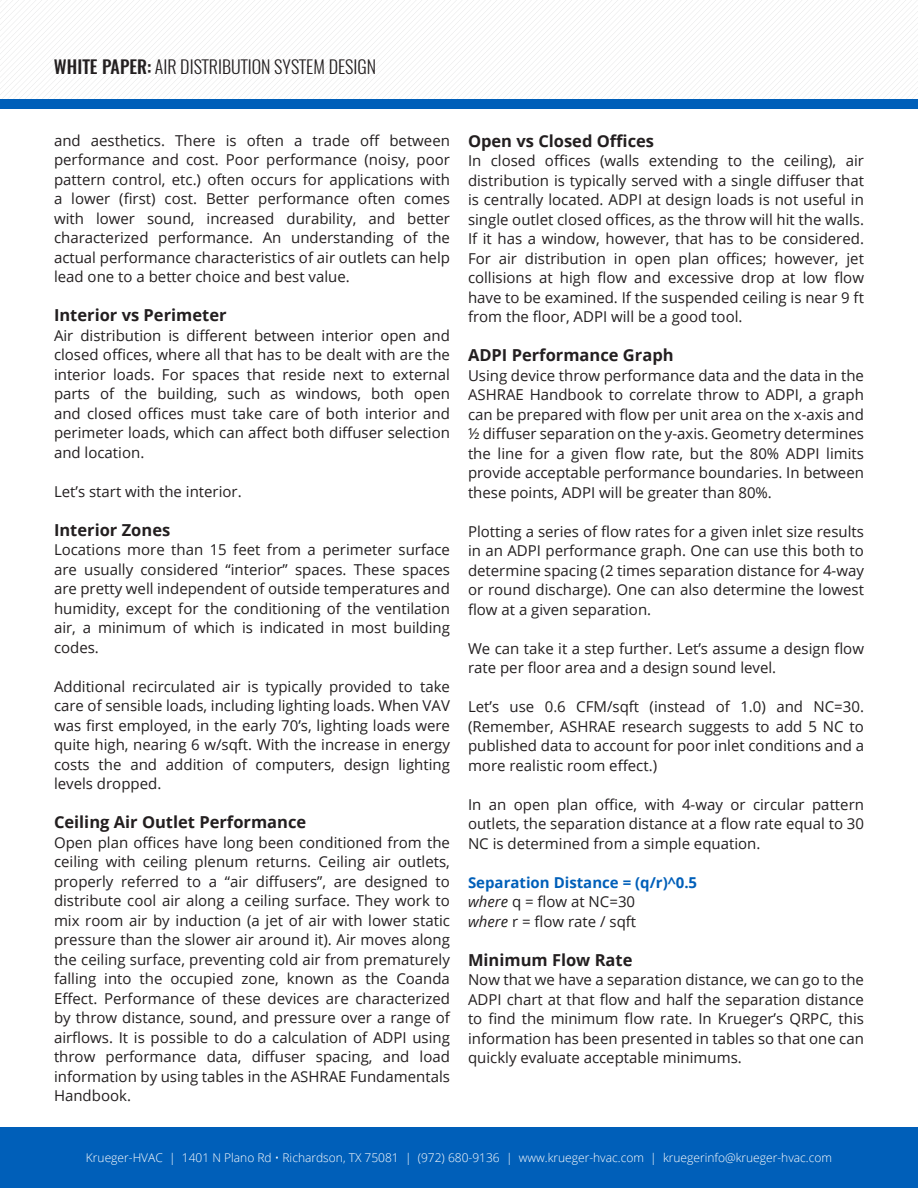
<style>
.page{position:relative;width:918px;height:1188px;background:#fff}
.page>*{position:absolute;margin:0;border:0;box-sizing:border-box;transform-origin:0 0}
.t1{font:300 18px "Oswald";color:#231f20}
.t2{font:700 16.5px "Open Sans";color:#231f20}
.t3{font:15px/19.5px "Open Sans";color:#231f20;text-align:justify}
.t4{font:700 15px "Open Sans";color:#005fb9}
.t5{font:300 12px "Open Sans";color:#fff}
.s1{font-weight:500}
.s2{font-style:italic}
</style>
<div class="page">
<img style="left:0;top:0;width:918px;height:99px">
<div style="left:0;top:99px;width:918px;height:10px;background:#005fb9"></div>
<div style="left:0;top:1128px;width:918px;height:60px;background:#005fb9"></div>
<p class="t1" style="left:54px;top:54px;width:324px"><span class="s1">WHITE PAPER:</span> AIR DISTRIBUTION SYSTEM DESIGN</p>
<p class="t3" style="left:54px;top:130px;width:398px">and aesthetics. There is often a trade off between performance and cost. Poor performance (noisy, poor pattern control, etc.) often occurs for applications with a lower (first) cost. Better performance often comes with lower sound, increased durability, and better characterized performance. An understanding of the actual performance characteristics of air outlets can help lead one to a better choice and best value.</p>
<p class="t2" style="left:54px;top:304px;width:174px">Interior vs Perimeter</p>
<p class="t3" style="left:54px;top:325px;width:398px">Air distribution is different between interior open and closed offices, where all that has to be dealt with are the interior loads. For spaces that reside next to external parts of the building, such as windows, both open and closed offices must take care of both interior and perimeter loads, which can affect both diffuser selection and location.</p>
<p class="t3" style="left:54px;top:481px;width:189px">Let’s start with the interior.</p>
<p class="t2" style="left:54px;top:518px;width:118px">Interior Zones</p>
<p class="t3" style="left:54px;top:540px;width:398px">Locations more than 15 feet from a perimeter surface are usually considered “interior” spaces. These spaces are pretty well independent of outside temperatures and humidity, except for the conditioning of the ventilation air, a minimum of which is indicated in most building codes.</p>
<p class="t3" style="left:54px;top:676px;width:398px">Additional recirculated air is typically provided to take care of sensible loads, including lighting loads. When VAV was first employed, in the early 70’s, lighting loads were quite high, nearing 6 w/sqft. With the increase in energy costs the and addition of computers, design lighting levels dropped.</p>
<p class="t2" style="left:54px;top:811px;width:254px">Ceiling Air Outlet Performance</p>
<p class="t3" style="left:54px;top:832px;width:398px">Open plan offices have long been conditioned from the ceiling with ceiling plenum returns. Ceiling air outlets, properly referred to a “air diffusers”, are designed to distribute cool air along a ceiling surface. They work to mix room air by induction (a jet of air with lower static pressure than the slower air around it). Air moves along the ceiling surface, preventing cold air from prematurely falling into the occupied zone, known as the Coanda Effect. Performance of these devices are characterized by throw distance, sound, and pressure over a range of airflows. It is possible to do a calculation of ADPI using throw performance data, diffuser spacing, and load information by using tables in the ASHRAE Fundamentals Handbook.</p>
<p class="t2" style="left:468px;top:129px;width:188px">Open vs Closed Offices</p>
<p class="t3" style="left:468px;top:151px;width:398px">In closed offices (walls extending to the ceiling), air distribution is typically served with a single diffuser that is centrally located. ADPI at design loads is not useful in single outlet closed offices, as the throw will hit the walls.<br>If it has a window, however, that has to be considered.<br>For air distribution in open plan offices; however, jet collisions at high flow and excessive drop at low flow have to be examined. If the suspended ceiling is near 9 ft from the floor, ADPI will be a good tool.</p>
<p class="t2" style="left:468px;top:344px;width:207px">ADPI Performance Graph</p>
<p class="t3" style="left:468px;top:365px;width:398px">Using device throw performance data and the data in the ASHRAE Handbook to correlate throw to ADPI, a graph can be prepared with flow per unit area on the x-axis and ½ diffuser separation on the y-axis. Geometry determines the line for a given flow rate, but the 80% ADPI limits provide acceptable performance boundaries. In between these points, ADPI will be greater than 80%.</p>
<p class="t3" style="left:468px;top:521px;width:398px">Plotting a series of flow rates for a given inlet size results in an ADPI performance graph. One can use this both to determine spacing (2 times separation distance for 4-way or round discharge). One can also determine the lowest flow at a given separation.</p>
<p class="t3" style="left:468px;top:638px;width:398px">We can take it a step further. Let’s assume a design flow rate per floor area and a design sound level.</p>
<p class="t3" style="left:468px;top:697px;width:398px">Let’s use 0.6 CFM/sqft (instead of 1.0) and NC=30. (Remember, ASHRAE research suggests to add 5 NC to published data to account for poor inlet conditions and a more realistic room effect.)</p>
<p class="t3" style="left:468px;top:794px;width:398px">In an open plan office, with 4-way or circular pattern outlets, the separation distance at a flow rate equal to 30<br>NC is determined from a simple equation.</p>
<p class="t4" style="left:468px;top:872px;width:231px">Separation Distance = (q/r)^0.5</p>
<p class="t3" style="left:468px;top:892px;width:169px"><span class="s2">where</span> q = flow at NC=30</p>
<p class="t3" style="left:468px;top:911px;width:170px"><span class="s2">where</span> r = flow rate / sqft</p>
<p class="t2" style="left:468px;top:948px;width:166px">Minimum Flow Rate</p>
<p class="t3" style="left:468px;top:970px;width:398px">Now that we have a separation distance, we can go to the ADPI chart at that flow and half the separation distance to find the minimum flow rate. In Krueger’s QRPC, this information has been presented in tables so that one can quickly evaluate acceptable minimums.</p>
<p class="t5" style="left:86px;top:1150px;width:748px">Krueger-HVAC | 1401 N Plano Rd • Richardson, TX 75081 | (972) 680-9136 | www.krueger-hvac.com | kruegerinfo@krueger-hvac.com</p>
</div>
